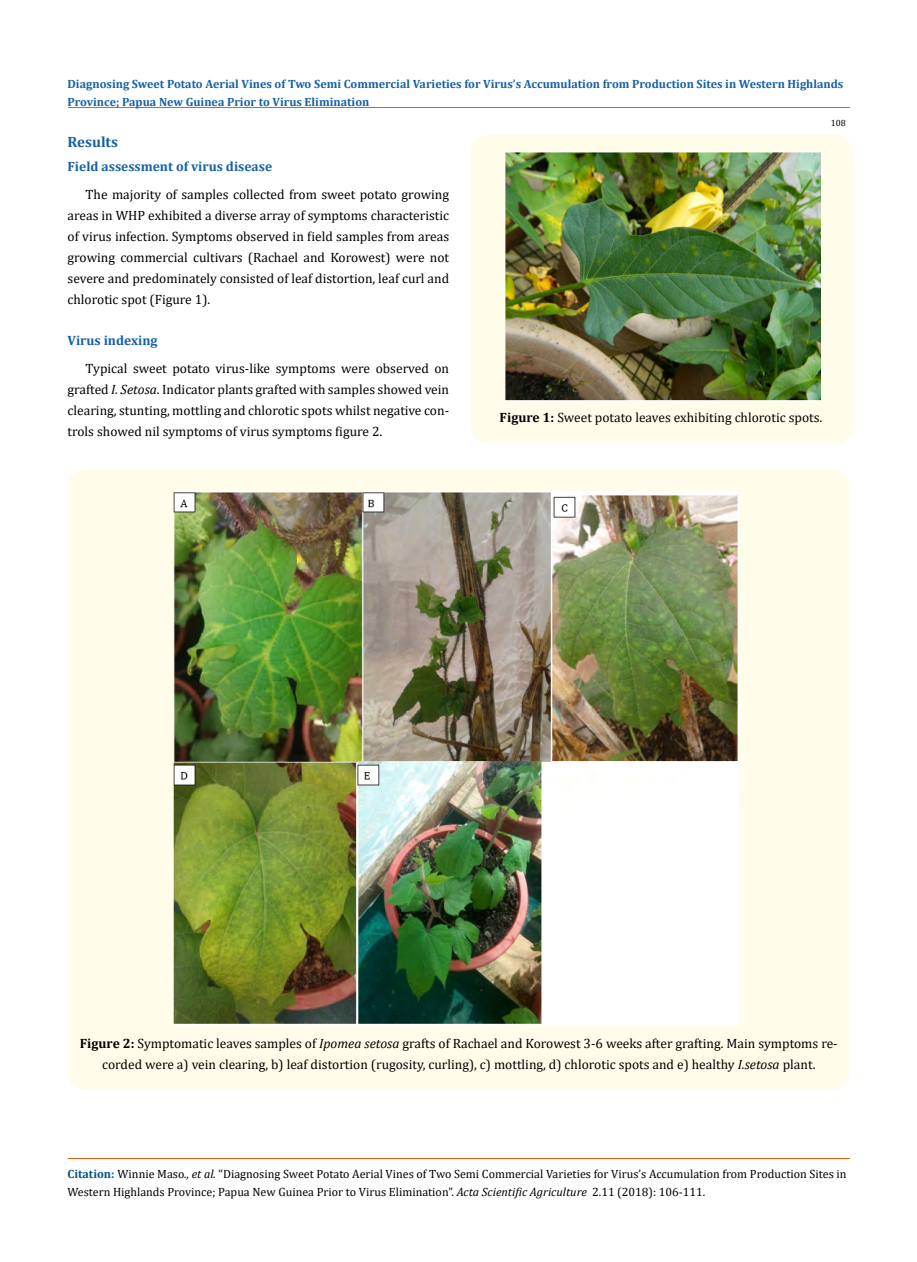
<style>
.page{position:relative;width:917px;height:1262px;background:#fff}
.page>*{position:absolute;margin:0;border:0;box-sizing:border-box;transform-origin:0 0}
.t1{font:700 15px "Cambria";color:#1560a6}
.t2{font:13.5px/21px "Cambria";color:#000;text-align:justify}
.t3{font:700 13.5px "Cambria";color:#1560a6}
.t4{font:12px/18px "Cambria";color:#000}
.t5{font:700 12px/18px "Cambria";color:#1560a6}
.t6{font:9px "Cambria";color:#000}
.s1{font-style:italic}
.s2{font-weight:700}
.s3{font-weight:700;color:#035089}
</style>
<div class="page">
<div style="left:471px;top:135px;width:381px;height:308px;background:#fffde9;border-radius:18px"></div>
<img style="left:505px;top:152px;width:315px;height:248px">
<div style="left:68px;top:470px;width:781px;height:619px;background:#fffde9;border-radius:18px"></div>
<img style="left:173px;top:491px;width:565px;height:534px">
<hr style="left:68px;top:108px;width:781px;height:1px;background:#e05d1a">
<hr style="left:68px;top:1158px;width:781px;height:1px;background:#e05d1a">
<p class="t5" style="left:67px;top:75px;width:777px">Diagnosing Sweet Potato Aerial Vines of Two Semi Commercial Varieties for Virus’s Accumulation from Production Sites in Western Highlands<br>Province; Papua New Guinea Prior to Virus Elimination</p>
<p class="t1" style="left:68px;top:131px;width:52px">Results</p>
<p class="t3" style="left:68px;top:156px;width:206px">Field assessment of virus disease</p>
<p class="t2" style="left:68px;top:183px;width:383px;text-indent:18px">The majority of samples collected from sweet potato growing areas in WHP exhibited a diverse array of symptoms characteristic of virus infection. Symptoms observed in field samples from areas growing commercial cultivars (Rachael and Korowest) were not severe and predominately consisted of leaf distortion, leaf curl and chlorotic spot (Figure 1).</p>
<p class="t3" style="left:67px;top:330px;width:92px">Virus indexing</p>
<p class="t2" style="left:67px;top:357px;width:383px;text-indent:18px">Typical sweet potato virus-like symptoms were observed on grafted <span class="s1">I. Setosa</span>. Indicator plants grafted with samples showed vein clearing, stunting, mottling and chlorotic spots whilst negative con&shy;trols showed nil symptoms of virus symptoms figure 2.</p>
<p class="t6" style="left:830px;top:118px;width:16px">108</p>
<p class="t2" style="left:499px;top:406px;width:324px"><span class="s2">Figure 1:</span> Sweet potato leaves exhibiting chlorotic spots.</p>
<p class="t2" style="left:80px;top:1032px;width:759px;text-align:center"><span class="s2">Figure 2:</span> Symptomatic leaves samples of <span class="s1">Ipomea setosa</span> grafts of Rachael and Korowest 3-6 weeks after grafting. Main symptoms re&shy;corded were a) vein clearing, b) leaf distortion (rugosity, curling), c) mottling, d) chlorotic spots and e) healthy <span class="s1">I.setosa</span> plant.</p>
<p class="t4" style="left:67px;top:1164px;width:780px"><span class="s3">Citation:</span> Winnie Maso<span class="s1">., et al.</span> “Diagnosing Sweet Potato Aerial Vines of Two Semi Commercial Varieties for Virus’s Accumulation from Production Sites in<br>Western Highlands Province; Papua New Guinea Prior to Virus Elimination”. <span class="s1">Acta Scientific Agriculture</span> 2.11 (2018): 106-111.</p>
</div>
